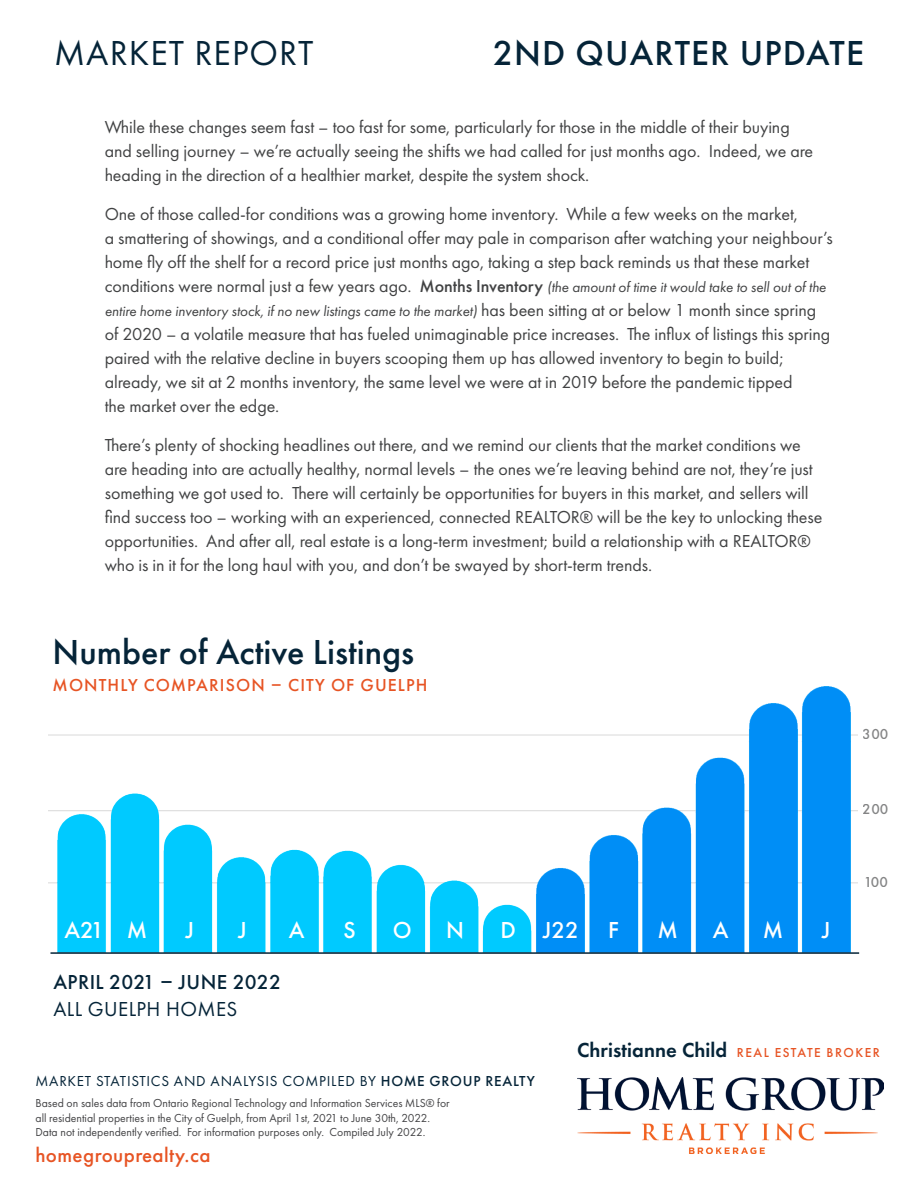
<style>
.page{position:relative;width:918px;height:1188px;background:#fff}
.page>*{position:absolute;margin:0;border:0;box-sizing:border-box;transform-origin:0 0}
.t1{font:500 36px "Futura PT";color:#052438}
.t2{font:500 36px "Futura PT";letter-spacing:.03em;color:#052438}
.t3{font:36px "Futura PT";letter-spacing:.03em;color:#052438}
.t4{font:500 24px "Futura PT";color:#fff}
.t5{font:600 21px "Futura PT";letter-spacing:.005em;color:#052438}
.t6{font:500 21px "Futura PT";letter-spacing:.02em;color:#052438}
.t7{font:500 21px "Futura PT";letter-spacing:.02em;color:#e75424}
.t8{font:21px "Futura PT";letter-spacing:.02em;color:#052438}
.t9{font:18px/24px "Futura PT";letter-spacing:-.005em;color:#414243}
.t10{font:500 18px "Futura PT";letter-spacing:.06em;color:#e75424}
.t11{font:italic 15px/24px "Futura PT";letter-spacing:-.005em;color:#414243}
.t12{font:15px "Futura PT";letter-spacing:.05em;color:#052438}
.t13{font:500 15px "Futura PT";color:#414243}
.t14{font:12px "Futura PT";color:#434345}
.s1{font-style:normal;font-size:18px}
.s2{font-weight:500;font-style:normal;font-size:18px}
.s3{font-weight:500}
.s4{font-weight:500;font-size:13.5px;color:#e75424}
</style>
<div class="page">
<hr style="left:48px;top:882px;width:810px;height:1px;background:#b2b2b2">
<hr style="left:48px;top:810px;width:810px;height:1px;background:#b2b2b2">
<hr style="left:48px;top:735px;width:810px;height:1px;background:#b2b2b2">
<img style="left:57px;top:687px;width:793px;height:265px">
<img style="left:577px;top:1078px;width:307px;height:76px">
<div style="left:52px;top:637px;width:548px;height:83px;background:#fff"></div>
<hr style="left:50px;top:952px;width:809px;height:2px;background:#052438">
<p class="t3" style="left:54px;top:32px;width:261px">MARKET REPORT</p>
<p class="t2" style="left:493px;top:31px;width:373px">2ND QUARTER UPDATE</p>
<p class="t9" style="left:105px;top:115px;width:687px">While these changes seem fast – too fast for some, particularly for those in the middle of their buying</p>
<p class="t9" style="left:105px;top:139px;width:710px">and selling journey – we’re actually seeing the shifts we had called for just months ago. Indeed, we are</p>
<p class="t9" style="left:105px;top:163px;width:486px">heading in the direction of a healthier market, despite the system shock.</p>
<p class="t9" style="left:105px;top:202px;width:695px">One of those called-for conditions was a growing home inventory. While a few weeks on the market,</p>
<p class="t9" style="left:105px;top:226px;width:730px">a smattering of showings, and a conditional offer may pale in comparison after watching your neighbour’s home fly off the shelf for a record price just months ago, taking a step back reminds us that these market</p>
<p class="t11" style="left:105px;top:275px;width:723px"><span class="s1">conditions were normal just a few years ago.</span> <span class="s2">Months Inventory</span> (the amount of time it would take to sell out of the entire home inventory stock, if no new listings came to the market) <span class="s1">has been sitting at or below 1 month since spring</span></p>
<p class="t9" style="left:105px;top:322px;width:727px">of 2020 – a volatile measure that has fueled unimaginable price increases. The influx of listings this spring paired with the relative decline in buyers scooping them up has allowed inventory to begin to build;</p>
<p class="t9" style="left:105px;top:370px;width:689px">already, we sit at 2 months inventory, the same level we were at in 2019 before the pandemic tipped</p>
<p class="t9" style="left:105px;top:394px;width:176px">the market over the edge.</p>
<p class="t9" style="left:105px;top:433px;width:698px">There’s plenty of shocking headlines out there, and we remind our clients that the market conditions we</p>
<p class="t9" style="left:105px;top:457px;width:709px">are heading into are actually healthy, normal levels – the ones we’re leaving behind are not, they’re just something we got used to. There will certainly be opportunities for buyers in this market, and sellers will</p>
<p class="t9" style="left:105px;top:505px;width:719px">find success too – working with an experienced, connected REALTOR® will be the key to unlocking these opportunities. And after all, real estate is a long-term investment; build a relationship with a REALTOR®</p>
<p class="t9" style="left:105px;top:553px;width:549px">who is in it for the long haul with you, and don’t be swayed by short-term trends.</p>
<p class="t1" style="left:52px;top:631px;width:363px">Number of Active Listings</p>
<p class="t10" style="left:53px;top:675px;width:376px">MONTHLY COMPARISON – CITY OF GUELPH</p>
<p class="t4" style="left:64px;top:915px;width:41px">A21</p>
<p class="t4" style="left:127px;top:915px;width:22px">M</p>
<p class="t4" style="left:185px;top:915px;width:10px">J</p>
<p class="t4" style="left:238px;top:915px;width:10px">J</p>
<p class="t4" style="left:289px;top:915px;width:17px">A</p>
<p class="t4" style="left:344px;top:915px;width:14px">S</p>
<p class="t4" style="left:393px;top:915px;width:20px">O</p>
<p class="t4" style="left:446px;top:915px;width:19px">N</p>
<p class="t4" style="left:500px;top:915px;width:17px">D</p>
<p class="t4" style="left:543px;top:915px;width:37px">J22</p>
<p class="t4" style="left:608px;top:915px;width:12px">F</p>
<p class="t4" style="left:658px;top:915px;width:22px">M</p>
<p class="t4" style="left:713px;top:915px;width:17px">A</p>
<p class="t4" style="left:763px;top:915px;width:22px">M</p>
<p class="t4" style="left:822px;top:915px;width:10px">J</p>
<p class="t6" style="left:53px;top:970px;width:229px">APRIL 2021 – JUNE 2022</p>
<p class="t8" style="left:53px;top:997px;width:186px">ALL GUELPH HOMES</p>
<p class="t13" style="left:863px;top:725px;width:27px">300</p>
<p class="t13" style="left:863px;top:800px;width:27px">200</p>
<p class="t13" style="left:864px;top:873px;width:26px">100</p>
<p class="t12" style="left:36px;top:1072px;width:501px">MARKET STATISTICS AND ANALYSIS COMPILED BY <span class="s3">HOME GROUP REALTY</span></p>
<p class="t14" style="left:35px;top:1096px;width:416px">Based on sales data from Ontario Regional Technology and Information Services MLS® for</p>
<p class="t14" style="left:35px;top:1110px;width:396px">all residential properties in the City of Guelph, from April 1st, 2021 to June 30th, 2022.</p>
<p class="t14" style="left:35px;top:1125px;width:391px">Data not independently verified. For information purposes only. Compiled July 2022.</p>
<p class="t7" style="left:35px;top:1143px;width:176px">homegrouprealty.ca</p>
<p class="t5" style="left:577px;top:1037px;width:304px">Christianne Child <span class="s4">REAL ESTATE BROKER</span></p>
</div>
